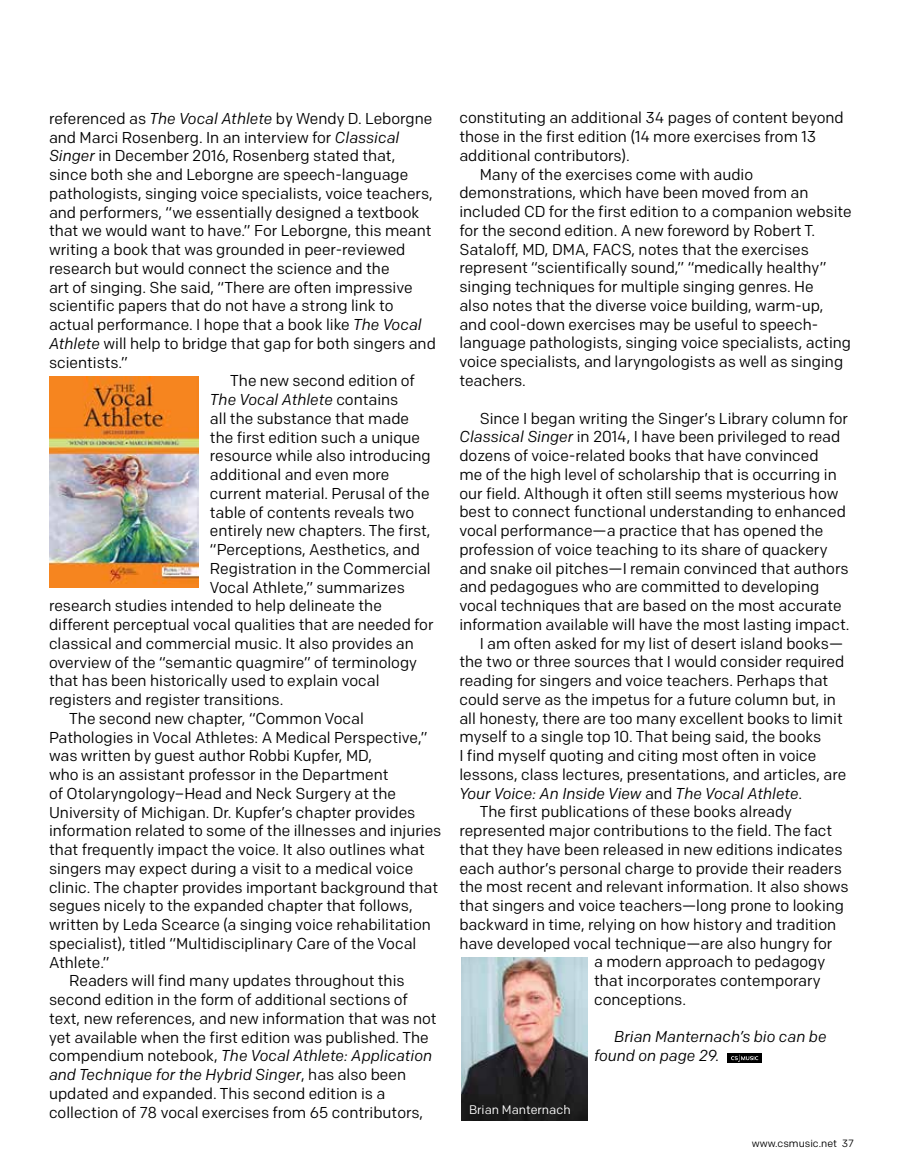
<style>
.page{position:relative;width:905px;height:1175px;background:#fff}
.page>*{position:absolute;margin:0;border:0;box-sizing:border-box;transform-origin:0 0}
.t1{font:15.75px "Colfax";color:#000}
.t2{font:italic 15.75px/18.8px "Colfax";color:#000}
.t3{font:12.45px "Colfax";color:#fff}
.t4{font:10.5px "Colfax";color:#000}
.s1{font-style:italic}
.s2{font-style:normal}
</style>
<div class="page">
<img style="left:50px;top:376px;width:149px;height:211px">
<img style="left:461px;top:957px;width:126px;height:163px">
<div style="left:727px;top:1053px;width:34px;height:9px;background:#000"></div>
<svg style="left:731px;top:1054px;width:27px;height:7px"></svg>
<p class="t1" style="left:49px;top:109px;width:385px">referenced as <span class="s1">The Vocal Athlete</span> by Wendy D. Leborgne</p>
<p class="t1" style="left:49px;top:127px;width:352px">and Marci Rosenberg. In an interview for <span class="s1">Classical</span></p>
<p class="t1" style="left:49px;top:146px;width:348px"><span class="s1">Singer</span> in December 2016, Rosenberg stated that,</p>
<p class="t1" style="left:49px;top:165px;width:361px">since both she and Leborgne are speech-language</p>
<p class="t1" style="left:49px;top:184px;width:385px">pathologists, singing voice specialists, voice teachers,</p>
<p class="t1" style="left:49px;top:202px;width:372px">and performers, “we essentially designed a textbook</p>
<p class="t1" style="left:49px;top:221px;width:384px">that we would want to have.” For Leborgne, this meant</p>
<p class="t1" style="left:49px;top:240px;width:358px">writing a book that was grounded in peer-reviewed</p>
<p class="t1" style="left:49px;top:259px;width:342px">research but would connect the science and the</p>
<p class="t1" style="left:49px;top:277px;width:365px">art of singing. She said, “There are often impressive</p>
<p class="t1" style="left:49px;top:296px;width:346px">scientific papers that do not have a strong link to</p>
<p class="t1" style="left:49px;top:315px;width:374px">actual performance. I hope that a book like <span class="s1">The Vocal</span></p>
<p class="t1" style="left:49px;top:334px;width:388px"><span class="s1">Athlete</span> will help to bridge that gap for both singers and</p>
<p class="t1" style="left:49px;top:352px;width:80px">scientists.”</p>
<p class="t1" style="left:230px;top:371px;width:186px">The new second edition of</p>
<p class="t2" style="left:210px;top:390px;width:190px">The Vocal Athlete <span class="s2">contains</span></p>
<p class="t1" style="left:210px;top:409px;width:201px">all the substance that made</p>
<p class="t1" style="left:210px;top:427px;width:212px">the first edition such a unique</p>
<p class="t1" style="left:210px;top:446px;width:222px">resource while also introducing</p>
<p class="t1" style="left:210px;top:465px;width:181px">additional and even more</p>
<p class="t1" style="left:210px;top:484px;width:221px">current material. Perusal of the</p>
<p class="t1" style="left:210px;top:502px;width:206px">table of contents reveals two</p>
<p class="t1" style="left:210px;top:521px;width:222px">entirely new chapters. The first,</p>
<p class="t1" style="left:210px;top:540px;width:212px">“Perceptions, Aesthetics, and</p>
<p class="t1" style="left:210px;top:558px;width:222px">Registration in the Commercial</p>
<p class="t1" style="left:210px;top:577px;width:196px">Vocal Athlete,” summarizes</p>
<p class="t1" style="left:49px;top:596px;width:334px">research studies intended to help delineate the</p>
<p class="t1" style="left:49px;top:615px;width:386px">different perceptual vocal qualities that are needed for</p>
<p class="t1" style="left:49px;top:633px;width:366px">classical and commercial music. It also provides an</p>
<p class="t1" style="left:49px;top:652px;width:369px">overview of the “semantic quagmire” of terminology</p>
<p class="t1" style="left:49px;top:671px;width:332px">that has been historically used to explain vocal</p>
<p class="t1" style="left:49px;top:690px;width:236px">registers and register transitions.</p>
<p class="t1" style="left:69px;top:708px;width:296px">The second new chapter, “Common Vocal</p>
<p class="t1" style="left:49px;top:727px;width:380px">Pathologies in Vocal Athletes: A Medical Perspective,”</p>
<p class="t1" style="left:49px;top:746px;width:325px">was written by guest author Robbi Kupfer, MD,</p>
<p class="t1" style="left:49px;top:765px;width:341px">who is an assistant professor in the Department</p>
<p class="t1" style="left:49px;top:783px;width:348px">of Otolaryngology–Head and Neck Surgery at the</p>
<p class="t1" style="left:49px;top:802px;width:368px">University of Michigan. Dr. Kupfer’s chapter provides</p>
<p class="t1" style="left:49px;top:821px;width:394px">information related to some of the illnesses and injuries</p>
<p class="t1" style="left:49px;top:840px;width:377px">that frequently impact the voice. It also outlines what</p>
<p class="t1" style="left:49px;top:858px;width:366px">singers may expect during a visit to a medical voice</p>
<p class="t1" style="left:49px;top:877px;width:390px">clinic. The chapter provides important background that</p>
<p class="t1" style="left:49px;top:896px;width:365px">segues nicely to the expanded chapter that follows,</p>
<p class="t1" style="left:49px;top:915px;width:383px">written by Leda Scearce (a singing voice rehabilitation</p>
<p class="t1" style="left:49px;top:933px;width:369px">specialist), titled “Multidisciplinary Care of the Vocal</p>
<p class="t1" style="left:49px;top:952px;width:62px">Athlete.”</p>
<p class="t1" style="left:69px;top:971px;width:337px">Readers will find many updates throughout this</p>
<p class="t1" style="left:49px;top:990px;width:360px">second edition in the form of additional sections of</p>
<p class="t1" style="left:49px;top:1008px;width:389px">text, new references, and new information that was not</p>
<p class="t1" style="left:49px;top:1027px;width:381px">yet available when the first edition was published. The</p>
<p class="t2" style="left:49px;top:1046px;width:385px"><span class="s2">compendium notebook,</span> The Vocal Athlete: Application</p>
<p class="t2" style="left:49px;top:1065px;width:358px">and Technique for the Hybrid Singer<span class="s2">, has also been</span></p>
<p class="t1" style="left:49px;top:1083px;width:338px">updated and expanded. This second edition is a</p>
<p class="t1" style="left:49px;top:1102px;width:376px">collection of 78 vocal exercises from 65 contributors,</p>
<p class="t1" style="left:459px;top:108px;width:386px">constituting an additional 34 pages of content beyond</p>
<p class="t1" style="left:459px;top:127px;width:358px">those in the first edition (14 more exercises from 13</p>
<p class="t1" style="left:459px;top:146px;width:172px">additional contributors).</p>
<p class="t1" style="left:479px;top:165px;width:275px">Many of the exercises come with audio</p>
<p class="t1" style="left:459px;top:183px;width:350px">demonstrations, which have been moved from an</p>
<p class="t1" style="left:459px;top:202px;width:394px">included CD for the first edition to a companion website</p>
<p class="t1" style="left:459px;top:221px;width:357px">for the second edition. A new foreword by Robert T.</p>
<p class="t1" style="left:459px;top:239px;width:351px">Sataloff, MD, DMA, FACS, notes that the exercises</p>
<p class="t1" style="left:459px;top:258px;width:368px">represent “scientifically sound,” “medically healthy”</p>
<p class="t1" style="left:459px;top:277px;width:356px">singing techniques for multiple singing genres. He</p>
<p class="t1" style="left:459px;top:296px;width:365px">also notes that the diverse voice building, warm-up,</p>
<p class="t1" style="left:459px;top:314px;width:360px">and cool-down exercises may be useful to speech-</p>
<p class="t1" style="left:459px;top:333px;width:393px">language pathologists, singing voice specialists, acting</p>
<p class="t1" style="left:459px;top:352px;width:385px">voice specialists, and laryngologists as well as singing</p>
<p class="t1" style="left:459px;top:371px;width:68px">teachers.</p>
<p class="t1" style="left:479px;top:408px;width:370px">Since I began writing the Singer’s Library column for</p>
<p class="t1" style="left:459px;top:427px;width:382px"><span class="s1">Classical Singer</span> in 2014, I have been privileged to read</p>
<p class="t1" style="left:459px;top:446px;width:361px">dozens of voice-related books that have convinced</p>
<p class="t1" style="left:459px;top:464px;width:379px">me of the high level of scholarship that is occurring in</p>
<p class="t1" style="left:459px;top:483px;width:380px">our field. Although it often still seems mysterious how</p>
<p class="t1" style="left:459px;top:502px;width:388px">best to connect functional understanding to enhanced</p>
<p class="t1" style="left:459px;top:521px;width:365px">vocal performance—a practice that has opened the</p>
<p class="t1" style="left:459px;top:539px;width:370px">profession of voice teaching to its share of quackery</p>
<p class="t1" style="left:459px;top:558px;width:390px">and snake oil pitches—I remain convinced that authors</p>
<p class="t1" style="left:459px;top:577px;width:361px">and pedagogues who are committed to developing</p>
<p class="t1" style="left:459px;top:596px;width:384px">vocal techniques that are based on the most accurate</p>
<p class="t1" style="left:459px;top:614px;width:391px">information available will have the most lasting impact.</p>
<p class="t1" style="left:479px;top:633px;width:365px">I am often asked for my list of desert island books—</p>
<p class="t1" style="left:459px;top:652px;width:386px">the two or three sources that I would consider required</p>
<p class="t1" style="left:459px;top:671px;width:370px">reading for singers and voice teachers. Perhaps that</p>
<p class="t1" style="left:459px;top:689px;width:378px">could serve as the impetus for a future column but, in</p>
<p class="t1" style="left:459px;top:708px;width:385px">all honesty, there are too many excellent books to limit</p>
<p class="t1" style="left:459px;top:727px;width:363px">myself to a single top 10. That being said, the books</p>
<p class="t1" style="left:459px;top:746px;width:358px">I find myself quoting and citing most often in voice</p>
<p class="t1" style="left:459px;top:764px;width:388px">lessons, class lectures, presentations, and articles, are</p>
<p class="t2" style="left:459px;top:783px;width:344px">Your Voice: An Inside View <span class="s2">and</span> The Vocal Athlete<span class="s2">.</span></p>
<p class="t1" style="left:479px;top:802px;width:314px">The first publications of these books already</p>
<p class="t1" style="left:459px;top:821px;width:374px">represented major contributions to the field. The fact</p>
<p class="t1" style="left:459px;top:839px;width:384px">that they have been released in new editions indicates</p>
<p class="t1" style="left:459px;top:858px;width:384px">each author’s personal charge to provide their readers</p>
<p class="t1" style="left:459px;top:877px;width:391px">the most recent and relevant information. It also shows</p>
<p class="t1" style="left:459px;top:895px;width:386px">that singers and voice teachers—long prone to looking</p>
<p class="t1" style="left:459px;top:914px;width:378px">backward in time, relying on how history and tradition</p>
<p class="t1" style="left:459px;top:933px;width:374px">have developed vocal technique—are also hungry for</p>
<p class="t1" style="left:594px;top:952px;width:233px">a modern approach to pedagogy</p>
<p class="t1" style="left:594px;top:970px;width:228px">that incorporates contemporary</p>
<p class="t1" style="left:594px;top:989px;width:93px">conceptions.</p>
<p class="t2" style="left:594px;top:1027px;width:234px;text-indent:20px">Brian Manternach’s bio can be found on page 29.</p>
<p class="t3" style="left:469px;top:1102px;width:103px">Brian Manternach</p>
<p class="t4" style="left:751px;top:1136px;width:103px">www.csmusic.net 37</p>
</div>
